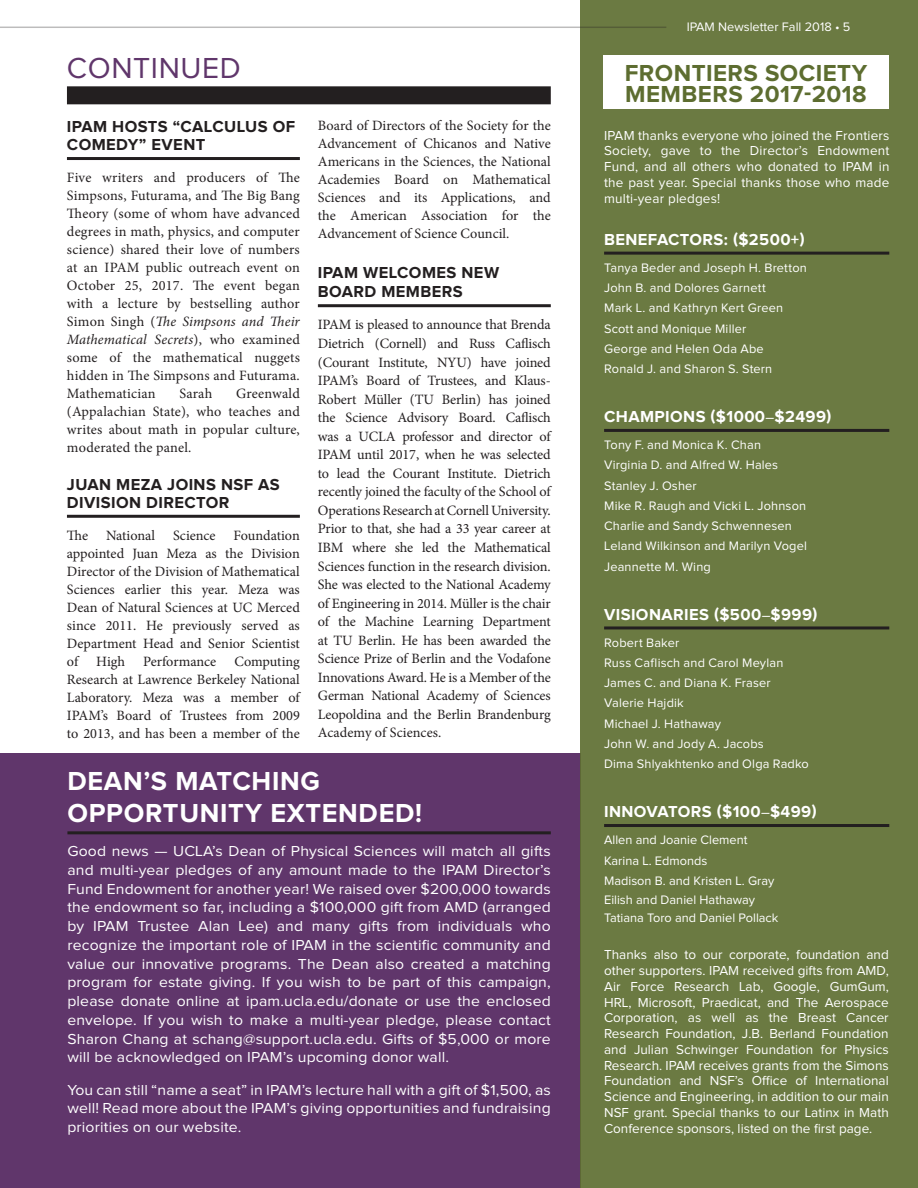
<style>
.page{position:relative;width:918px;height:1188px;background:#fff}
.page>*{position:absolute;margin:0;border:0;box-sizing:border-box;transform-origin:0 0}
.Artile_title{font:30px "Proxima Nova";letter-spacing:.02em;color:#60366b}
.contents_subtitles{font:700 27px/32.4px "Proxima Nova";letter-spacing:.025em;color:#fff}
.Subheaders{font:700 24px/21px "Proxima Nova";letter-spacing:.02em;color:#5d6d30}
.contents_subtitles-2{font:700 16.5px/18px "Proxima Nova";letter-spacing:.025em;color:#231f20}
.contents_subtitles-3{font:700 16.5px "Proxima Nova";letter-spacing:.025em;color:#fff}
.proxima_nova_text{font:15px/18.8px "Proxima Nova";letter-spacing:.01em;color:#fff;text-align:justify;scale:1.05 1}
.Body_Text_News{font:14.25px/18px "Minion Pro";color:#231f20;text-align:justify}
.Sidebars{font:13.5px/15.8px "Proxima Nova";letter-spacing:.01em;color:#fff;text-align:justify}
.Sidebars-2{font:12.75px "Proxima Nova";letter-spacing:.015em;color:#fff}
.proxima_nova_text-2{font:12.75px "Proxima Nova";color:#fff}
.s1{font-style:italic}
.s2{font-weight:400;font-style:italic;font-size:15px}
</style>
<div class="page">
<div style="left:67px;top:86px;width:484px;height:18px;background:#231f20"></div>
<div style="left:0;top:754px;width:580px;height:434px;background:#60366b"></div>
<div style="left:580px;top:0;width:338px;height:1188px;background:#6b7a42"></div>
<hr style="left:67px;top:831px;width:484px;height:3px;background:#231f20">
<div style="left:603px;top:55px;width:286px;height:54px;background:#fff"></div>
<hr style="left:67px;top:157px;width:233px;height:3px;background:#231f20">
<hr style="left:67px;top:515px;width:233px;height:3px;background:#231f20">
<hr style="left:318px;top:304px;width:233px;height:3px;background:#231f20">
<hr style="left:604px;top:252px;width:285px;height:3px;background:#231f20">
<hr style="left:604px;top:429px;width:285px;height:3px;background:#231f20">
<hr style="left:604px;top:626px;width:285px;height:3px;background:#231f20">
<hr style="left:604px;top:824px;width:285px;height:3px;background:#231f20">
<hr style="left:0;top:27px;width:666px;height:1px;background:#231f20">
<p class="Artile_title" style="left:67px;top:54px;width:175px">CONTINUED</p>
<p class="contents_subtitles-2" style="left:67px;top:118px;width:230px">IPAM HOSTS “CALCULUS OF<br>COMEDY” EVENT</p>
<p class="Body_Text_News" style="left:67px;top:168px;width:234px">Five writers and producers of The Simpsons, Futurama, and The Big Bang Theory (some of whom have advanced degrees in math, physics, and computer science) shared their love of numbers at an IPAM public outreach event on October 25, 2017. The event began with a lecture by bestselling author Simon Singh (<span class="s1">The Simpsons and Their Mathematical Secrets</span>), who examined some of the mathematical nuggets hidden in The Simpsons and Futurama.<br>Mathematician</p>
<p class="Body_Text_News" style="left:67px;top:384px;width:234px;text-indent:169px">Greenwald (Appalachian State), who teaches and writes about math in popular culture, moderated the panel.</p>
<p class="contents_subtitles-2" style="left:67px;top:476px;width:214px">JUAN MEZA JOINS NSF AS<br>DIVISION DIRECTOR</p>
<p class="Body_Text_News" style="left:67px;top:526px;width:234px">The National Science Foundation appointed Juan Meza as the Division Director of the Division of Mathematical Sciences earlier this year. Meza was Dean of Natural Sciences at UC Merced since 2011. He previously served as Department Head and Senior Scientist of</p>
<p class="Body_Text_News" style="left:179px;top:384px;width:34px">Sarah</p>
<p class="Body_Text_News" style="left:96px;top:652px;width:30px">High</p>
<p class="Body_Text_News" style="left:143px;top:652px;width:75px">Performance</p>
<p class="Body_Text_News" style="left:67px;top:652px;width:234px;text-indent:167px">Computing Research at Lawrence Berkeley National Laboratory. Meza was a member of IPAM’s Board of Trustees from 2009 to 2013, and has been a member of the</p>
<p class="Body_Text_News" style="left:318px;top:116px;width:234px">Board of Directors of the Society for the Advancement of Chicanos and Native Americans in the Sciences, the National Academies Board on Mathematical Sciences and its Applications, and the American Association for the Advancement of Science Council.</p>
<p class="contents_subtitles-2" style="left:318px;top:263px;width:183px;line-height:19.8px">IPAM WELCOMES NEW<br>BOARD MEMBERS</p>
<p class="Body_Text_News" style="left:318px;top:316px;width:234px;line-height:18.6px">IPAM is pleased to announce that Brenda Dietrich (Cornell) and Russ Caflisch (Courant Institute, NYU) have joined IPAM’s Board of Trustees, and Klaus-Robert Müller (TU Berlin) has joined the Science Advisory Board. Caflisch was a UCLA professor and director of IPAM until 2017, when he was selected to lead the Courant Institute. Dietrich recently joined the faculty of the School of Operations Research at Cornell University.<br>Prior to that, she had a 33 year career at IBM where she led the Mathematical Sciences function in the research division.<br>She was elected to the National Academy of Engineering in 2014. Müller is the chair of the Machine Learning Department at TU Berlin. He has been awarded the Science Prize of Berlin and the Vodafone Innovations Award. He is a Member of the German National Academy of Sciences Leopoldina and the Berlin Brandenburg Academy of Sciences.</p>
<p class="contents_subtitles" style="left:67px;top:766px;width:356px">DEAN’S MATCHING<br>OPPORTUNITY EXTENDED!</p>
<p class="proxima_nova_text" style="left:67px;top:842px;width:462px">Good news — UCLA’s Dean of Physical Sciences will match all gifts and multi-year pledges of any amount made to the IPAM Director’s Fund Endowment for another year! We raised over $200,000 towards the endowment so far, including a $100,000 gift from AMD (arranged by IPAM Trustee Alan Lee) and many gifts from individuals who recognize the important role of IPAM in the scientific community and value our innovative programs. The Dean also created a matching program for estate giving. If you wish to be part of this campaign, please donate online at ipam.ucla.edu/donate or use the enclosed envelope. If you wish to make a multi-year pledge, please contact Sharon Chang at schang@support.ucla.edu. Gifts of $5,000 or more will be acknowledged on IPAM’s upcoming donor wall.</p>
<p class="proxima_nova_text" style="left:67px;top:1081px;width:462px">You can still “name a seat” in IPAM’s lecture hall with a gift of $1,500, as well! Read more about the IPAM’s giving opportunities and fundraising priorities on our website.</p>
<p class="proxima_nova_text-2" style="left:687px;top:21px;width:165px">IPAM Newsletter Fall 2018 • 5</p>
<p class="Subheaders" style="left:625px;top:64px;width:244px">FRONTIERS SOCIETY<br>MEMBERS 2017-2018</p>
<p class="Sidebars" style="left:604px;top:128px;width:287px">IPAM thanks everyone who joined the Frontiers Society, gave to the Director’s Endowment Fund, and all others who donated to IPAM in the past year. Special thanks those who made multi-year pledges!</p>
<p class="contents_subtitles-3" style="left:604px;top:232px;width:202px">BENEFACTORS: ($2500+)</p>
<p class="Sidebars-2" style="left:604px;top:262px;width:204px">Tanya Beder and Joseph H. Bretton</p>
<p class="Sidebars-2" style="left:604px;top:282px;width:163px">John B. and Dolores Garnett</p>
<p class="Sidebars-2" style="left:604px;top:302px;width:180px">Mark L. and Kathryn Kert Green</p>
<p class="Sidebars-2" style="left:604px;top:323px;width:144px">Scott and Monique Miller</p>
<p class="Sidebars-2" style="left:604px;top:343px;width:161px">George and Helen Oda Abe</p>
<p class="Sidebars-2" style="left:604px;top:363px;width:170px">Ronald J. and Sharon S. Stern</p>
<p class="contents_subtitles-3" style="left:604px;top:409px;width:229px">CHAMPIONS ($1000<span class="s2">–</span>$2499)</p>
<p class="Sidebars-2" style="left:604px;top:439px;width:159px">Tony F. and Monica K. Chan</p>
<p class="Sidebars-2" style="left:604px;top:459px;width:176px">Virginia D. and Alfred W. Hales</p>
<p class="Sidebars-2" style="left:604px;top:480px;width:94px">Stanley J. Osher</p>
<p class="Sidebars-2" style="left:604px;top:500px;width:204px">Mike R. Raugh and Vicki L. Johnson</p>
<p class="Sidebars-2" style="left:604px;top:520px;width:189px">Charlie and Sandy Schwennesen</p>
<p class="Sidebars-2" style="left:604px;top:540px;width:204px">Leland Wilkinson and Marilyn Vogel</p>
<p class="Sidebars-2" style="left:604px;top:561px;width:108px">Jeannette M. Wing</p>
<p class="contents_subtitles-3" style="left:604px;top:607px;width:215px">VISIONARIES ($500<span class="s2">–</span>$999)</p>
<p class="Sidebars-2" style="left:604px;top:637px;width:77px">Robert Baker</p>
<p class="Sidebars-2" style="left:604px;top:657px;width:181px">Russ Caflisch and Carol Meylan</p>
<p class="Sidebars-2" style="left:604px;top:677px;width:168px">James C. and Diana K. Fraser</p>
<p class="Sidebars-2" style="left:604px;top:697px;width:81px">Valerie Hajdik</p>
<p class="Sidebars-2" style="left:604px;top:718px;width:118px">Michael J. Hathaway</p>
<p class="Sidebars-2" style="left:604px;top:738px;width:161px">John W. and Jody A. Jacobs</p>
<p class="Sidebars-2" style="left:604px;top:758px;width:206px">Dima Shlyakhtenko and Olga Radko</p>
<p class="contents_subtitles-3" style="left:604px;top:804px;width:214px">INNOVATORS ($100<span class="s2">–</span>$499)</p>
<p class="Sidebars-2" style="left:604px;top:834px;width:145px">Allen and Joanie Clement</p>
<p class="Sidebars-2" style="left:604px;top:854px;width:105px">Karina L. Edmonds</p>
<p class="Sidebars-2" style="left:604px;top:875px;width:172px">Madison B. and Kristen L. Gray</p>
<p class="Sidebars-2" style="left:604px;top:893px;width:153px">Eilish and Daniel Hathaway</p>
<p class="Sidebars-2" style="left:604px;top:912px;width:176px">Tatiana Toro and Daniel Pollack</p>
<p class="Sidebars" style="left:604px;top:947px;width:286px">Thanks also to our corporate, foundation and other supporters. IPAM received gifts from AMD, Air Force Research Lab, Google, GumGum, HRL, Microsoft, Praedicat, and The Aerospace Corporation, as well as the Breast Cancer Research Foundation, J.B. Berland Foundation and Julian Schwinger Foundation for Physics Research. IPAM receives grants from the Simons Foundation and NSF’s Office of International Science and Engineering, in addition to our main NSF grant. Special thanks to our Latinx in Math Conference sponsors, listed on the first page.</p>
</div>
